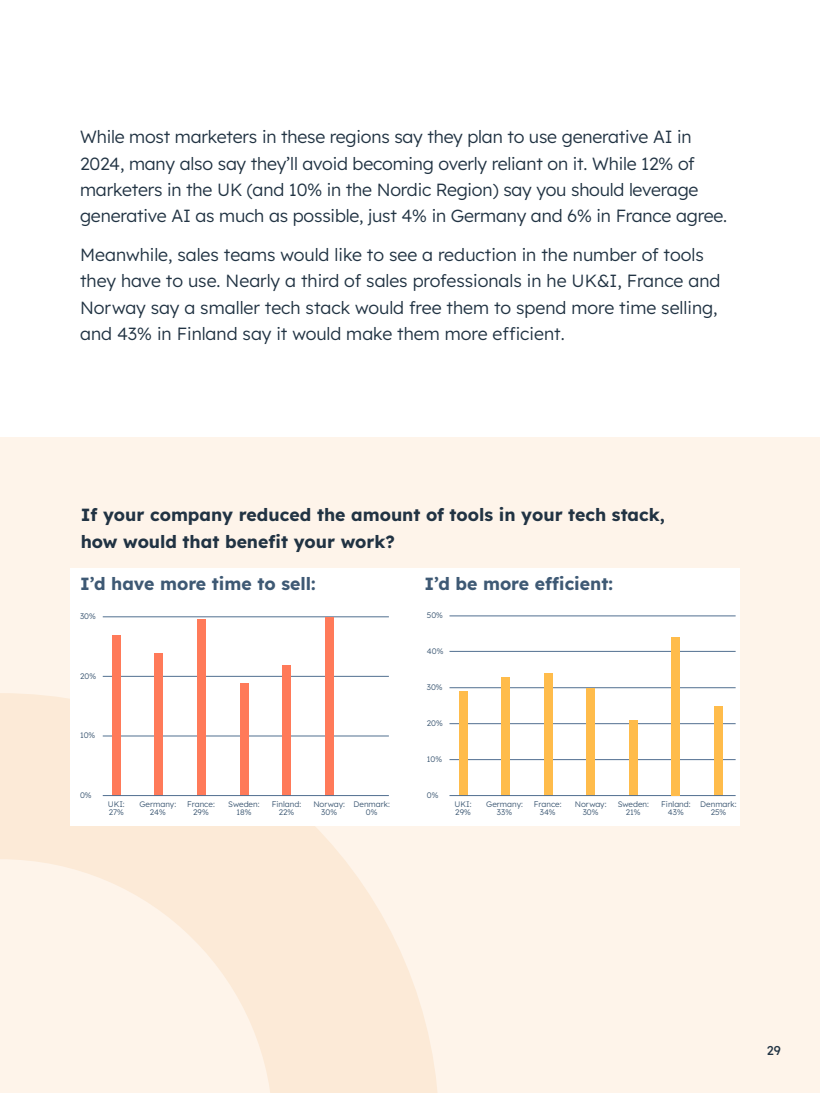
<style>
.page{position:relative;width:820px;height:1093px;background:#fff}
.page>*{position:absolute;margin:0;border:0;box-sizing:border-box;transform-origin:0 0}
.t1{font:300 17.6px/26.4px "Lexend Deca";letter-spacing:-.01em;color:#213343}
.t2{font:700 17.6px/26.4px "Lexend Deca";color:#213343}
.t3{font:700 17.6px "Lexend Deca";color:#3e5974}
.t4{font:12.8px "Lexend Deca";color:#213343}
.t5{font:300 8px/8px "Lexend Deca";color:#3e5974;text-align:center}
</style>
<div class="page">
<div style="left:0;top:438px;width:819px;height:655px;background:#fef4ea"></div>
<svg style="left:0;top:693px;width:439px;height:400px"></svg>
<div style="left:70px;top:568px;width:669px;height:257px;background:#fff"></div>
<hr style="left:103px;top:617px;width:286px;height:1px;background:#516f90">
<hr style="left:103px;top:676px;width:286px;height:1px;background:#516f90">
<hr style="left:103px;top:736px;width:286px;height:1px;background:#516f90">
<div style="left:112px;top:635px;width:8px;height:160px;background:#ff7a59"></div>
<div style="left:155px;top:653px;width:8px;height:142px;background:#ff7a59"></div>
<div style="left:197px;top:619px;width:8px;height:176px;background:#ff7a59"></div>
<div style="left:240px;top:683px;width:8px;height:112px;background:#ff7a59"></div>
<div style="left:282px;top:665px;width:9px;height:130px;background:#ff7a59"></div>
<div style="left:325px;top:616px;width:8px;height:179px;background:#ff7a59"></div>
<hr style="left:103px;top:795px;width:286px;height:1px;background:#516f90">
<hr style="left:449px;top:687px;width:286px;height:1px;background:#516f90">
<hr style="left:449px;top:616px;width:286px;height:1px;background:#516f90">
<hr style="left:449px;top:723px;width:286px;height:1px;background:#516f90">
<hr style="left:449px;top:759px;width:286px;height:1px;background:#516f90">
<div style="left:458px;top:691px;width:9px;height:104px;background:#ffbc4b"></div>
<div style="left:501px;top:677px;width:8px;height:118px;background:#ffbc4b"></div>
<div style="left:543px;top:673px;width:9px;height:122px;background:#ffbc4b"></div>
<div style="left:586px;top:687px;width:8px;height:108px;background:#ffbc4b"></div>
<div style="left:629px;top:720px;width:8px;height:75px;background:#ffbc4b"></div>
<div style="left:714px;top:706px;width:8px;height:89px;background:#ffbc4b"></div>
<hr style="left:449px;top:795px;width:286px;height:1px;background:#516f90">
<hr style="left:449px;top:651px;width:286px;height:1px;background:#516f90">
<div style="left:671px;top:637px;width:8px;height:158px;background:#ffbc4b"></div>
<p class="t1" style="left:80px;top:123px;width:648px">While most marketers in these regions say they plan to use generative AI in 2024, many also say they’ll avoid becoming overly reliant on it. While 12% of marketers in the UK (and 10% in the Nordic Region) say you should leverage generative AI as much as possible, just 4% in Germany and 6% in France agree.</p>
<p class="t1" style="left:80px;top:240px;width:641px">Meanwhile, sales teams would like to see a reduction in the number of tools they have to use. Nearly a third of sales professionals in he UK&amp;I, France and Norway say a smaller tech stack would free them to spend more time selling, and 43% in Finland say it would make them more efficient.</p>
<p class="t2" style="left:81px;top:501px;width:585px">If your company reduced the amount of tools in your tech stack, how would that benefit your work?</p>
<p class="t3" style="left:80px;top:571px;width:237px">I’d have more time to sell:</p>
<p class="t5" style="left:80px;top:612px;width:17px">30%</p>
<p class="t5" style="left:80px;top:671px;width:18px">20%</p>
<p class="t5" style="left:80px;top:731px;width:17px">10%</p>
<p class="t5" style="left:80px;top:790px;width:13px">0%</p>
<p class="t5" style="left:108px;top:800px;width:18px;text-align:left">UKI:<br>27%</p>
<p class="t5" style="left:139px;top:800px;width:38px">Germany:<br>24%</p>
<p class="t5" style="left:187px;top:800px;width:29px">France:<br>29%</p>
<p class="t5" style="left:228px;top:800px;width:33px">Sweden:<br>18%</p>
<p class="t5" style="left:272px;top:800px;width:31px">Finland:<br>22%</p>
<p class="t5" style="left:313px;top:800px;width:33px">Norway:<br>30%</p>
<p class="t5" style="left:353px;top:800px;width:38px">Denmark:<br>0%</p>
<p class="t3" style="left:424px;top:571px;width:190px">I’d be more efficient:</p>
<p class="t5" style="left:426px;top:611px;width:18px">50%</p>
<p class="t5" style="left:426px;top:646px;width:18px">40%</p>
<p class="t5" style="left:426px;top:683px;width:17px">30%</p>
<p class="t5" style="left:426px;top:719px;width:18px">20%</p>
<p class="t5" style="left:426px;top:754px;width:17px">10%</p>
<p class="t5" style="left:426px;top:790px;width:13px">0%</p>
<p class="t5" style="left:454px;top:800px;width:18px;text-align:left">UKI:<br>29%</p>
<p class="t5" style="left:486px;top:800px;width:38px">Germany:<br>33%</p>
<p class="t5" style="left:533px;top:800px;width:29px">France:<br>34%</p>
<p class="t5" style="left:574px;top:800px;width:33px">Norway:<br>30%</p>
<p class="t5" style="left:617px;top:800px;width:33px">Sweden:<br>21%</p>
<p class="t5" style="left:661px;top:800px;width:31px">Finland:<br>43%</p>
<p class="t5" style="left:700px;top:800px;width:38px">Denmark:<br>25%</p>
<p class="t4" style="left:766px;top:1041px;width:16px">29</p>
</div>
